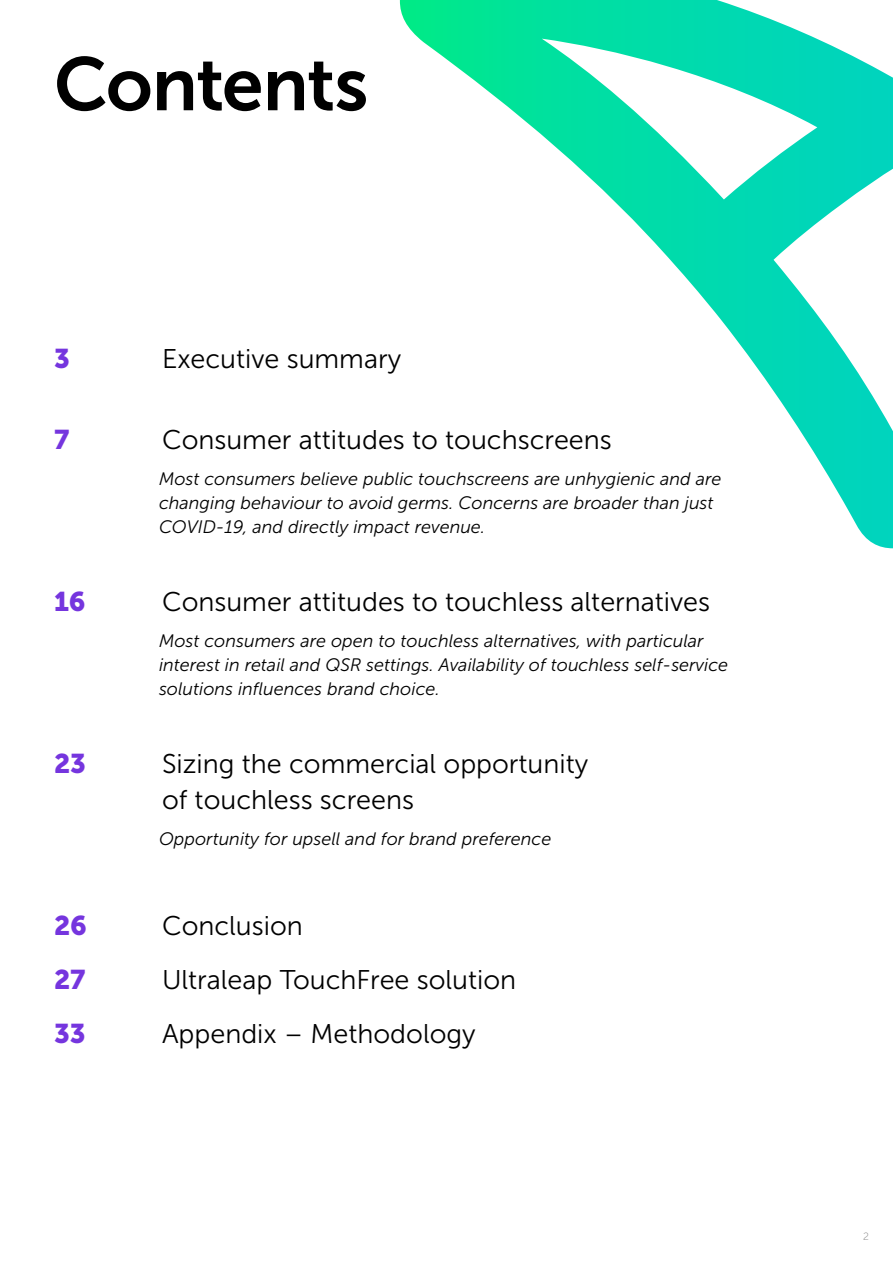
<style>
.page{position:relative;width:893px;height:1263px;background:#fff}
.page>*{position:absolute;margin:0;border:0;box-sizing:border-box;transform-origin:0 0}
.t1{font:75px "Museo Sans 700";letter-spacing:-.025em;color:#000}
.t2{font:27px/36px "Museo Sans 300";color:#000}
.t3{font:27px "Museo Sans 900";color:#7535de}
.t4{font:italic 18px/24px "Museo Sans 300";color:#000}
.t5{font:10.5px "Museo Sans 100";color:#808080}
</style>
<div class="page">
<svg style="left:400px;top:0;width:493px;height:548px"></svg>
<h1 class="t1" style="left:54px;top:43px;width:316px">Contents</h1>
<h2 class="t3" style="left:54px;top:343px;width:17px">3</h2>
<h2 class="t2" style="left:162px;top:341px;width:241px">Executive summary</h2>
<h2 class="t3" style="left:54px;top:424px;width:17px">7</h2>
<h2 class="t2" style="left:162px;top:422px;width:451px">Consumer attitudes to touchscreens</h2>
<p class="t4" style="left:159px;top:467px;width:564px">Most consumers believe public touchscreens are unhygienic and are changing behaviour to avoid germs. Concerns are broader than just<br>COVID-19, and directly impact revenue.</p>
<h2 class="t3" style="left:54px;top:586px;width:33px">16</h2>
<h2 class="t2" style="left:162px;top:584px;width:550px">Consumer attitudes to touchless alternatives</h2>
<p class="t4" style="left:159px;top:629px;width:571px">Most consumers are open to touchless alternatives, with particular interest in retail and QSR settings. Availability of touchless self-service solutions influences brand choice.</p>
<h2 class="t3" style="left:54px;top:748px;width:34px">23</h2>
<h2 class="t2" style="left:162px;top:746px;width:428px">Sizing the commercial opportunity of touchless screens</h2>
<p class="t4" style="left:159px;top:827px;width:394px">Opportunity for upsell and for brand preference</p>
<h2 class="t3" style="left:54px;top:910px;width:34px">26</h2>
<h2 class="t2" style="left:162px;top:908px;width:142px">Conclusion</h2>
<h2 class="t3" style="left:54px;top:964px;width:33px">27</h2>
<h2 class="t2" style="left:162px;top:962px;width:356px">Ultraleap TouchFree solution</h2>
<h2 class="t3" style="left:54px;top:1018px;width:33px">33</h2>
<h2 class="t2" style="left:162px;top:1016px;width:315px">Appendix – Methodology</h2>
<p class="t5" style="left:863px;top:1231px;width:7px">2</p>
</div>
